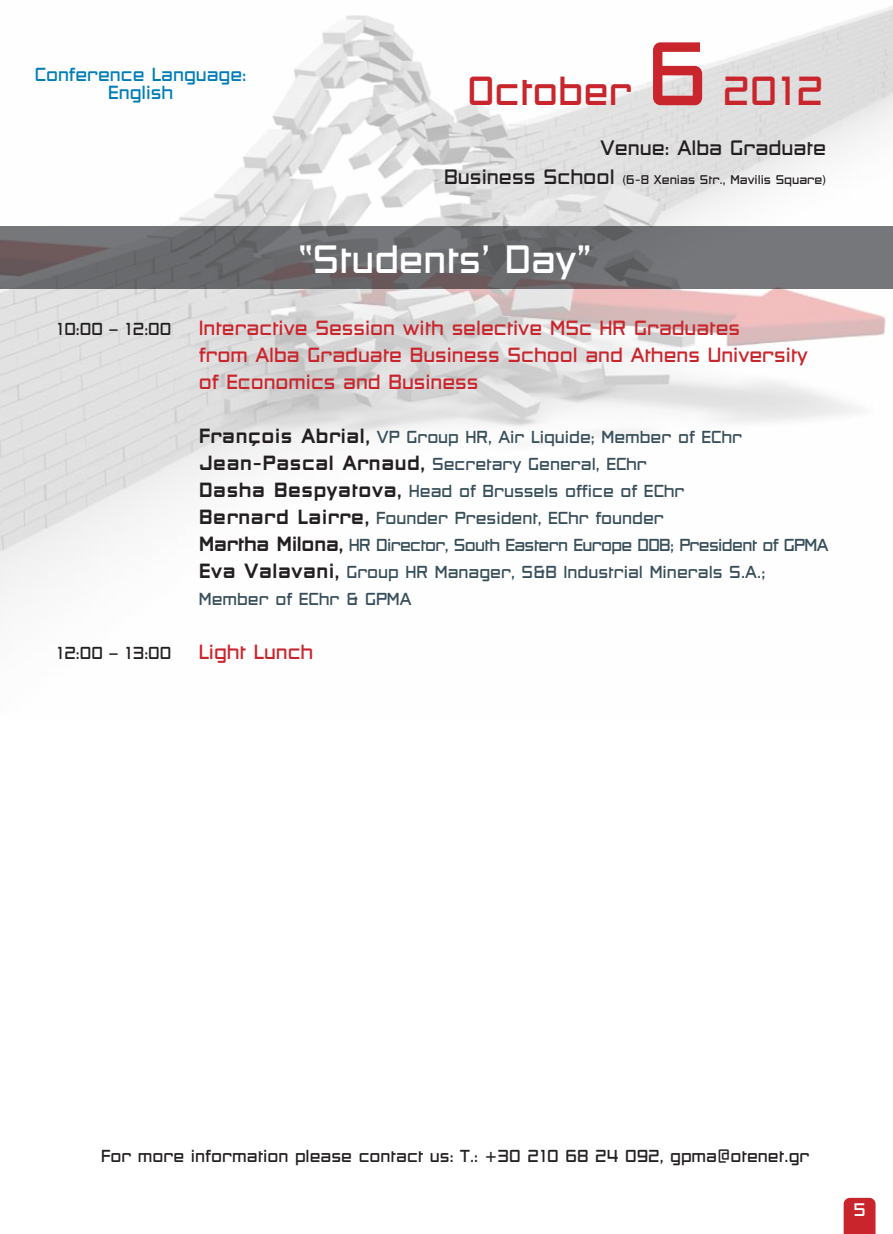
<style>
.page{position:relative;width:893px;height:1234px;background:#fff}
.page>*{position:absolute;margin:0;border:0;box-sizing:border-box;transform-origin:0 0}
.t1{font:300 38.55px "PF Studio";color:#c9252c}
.t2{font:300 37.5px "PF Studio";color:#fff}
.t3{font:300 19.8px "PF Studio";color:#231f20}
.t4{font:300 19.5px/27px "PF Studio";color:#c9252c}
.t5{font:300 18px/18px "PF Studio";color:#007db7;text-align:center}
.t6{font:300 17.25px "PF Studio";color:#fff}
.t7{font:300 16.5px/27px "PF Studio";color:#384f5a}
.t8{font:300 16.5px "PF Studio";color:#231f20}
.t9{font:300 12px "PF Studio";color:#231f20}
.s1{font-size:85.35px}
.s2{font-size:19.8px}
.s3{font-weight:800;font-size:19.5px;color:#231f20}
</style>
<div class="page">
<img style="left:0;top:6px;width:893px;height:597px">
<svg style="left:0;top:226px;width:893px;height:63px;background:#6d6c6f"></svg>
<svg style="left:844px;top:1197px;width:31px;height:36px"></svg>
<p class="t5" style="left:35px;top:65px;width:213px">Conference Language:<br>English</p>
<h1 class="t1" style="left:467px;top:67px;width:358px">October <span class="s1">6</span> 2012</h1>
<p class="t3" style="left:601px;top:135px;width:227px">Venue: Alba Graduate</p>
<p class="t9" style="left:444px;top:172px;width:383px"><span class="s2">Business School</span> (6-8 Xenias Str., Mavilis Square)</p>
<h2 class="t2" style="left:298px;top:236px;width:295px">“Students’ Day”</h2>
<p class="t8" style="left:56px;top:318px;width:117px">10:00 – 12:00</p>
<p class="t4" style="left:199px;top:314px;width:611px">Interactive Session with selective MSc HR Graduates<br>from Alba Graduate Business School and Athens University of Economics and Business</p>
<p class="t7" style="left:199px;top:423px;width:631px"><span class="s3">François Abrial,</span> VP Group HR, Air Liquide; Member of EChr <span class="s3">Jean-Pascal Arnaud,</span> Secretary General, EChr<br><span class="s3">Dasha Bespyatova,</span> Head of Brussels office of EChr<br><span class="s3">Bernard Lairre,</span> Founder President, EChr founder<br><span class="s3">Martha Milona,</span> HR Director, South Eastern Europe DDB; President of GPMA <span class="s3">Eva Valavani,</span> Group HR Manager, S&amp;B Industrial Minerals S.A.; Member of EChr &amp; GPMA</p>
<p class="t8" style="left:56px;top:642px;width:117px">12:00 – 13:00</p>
<p class="t4" style="left:199px;top:638px;width:116px">Light Lunch</p>
<p class="t8" style="left:101px;top:1145px;width:710px">For more information please contact us: T.: +30 210 68 24 092, gpma@otenet.gr</p>
<p class="t6" style="left:853px;top:1199px;width:14px">5</p>
</div>
